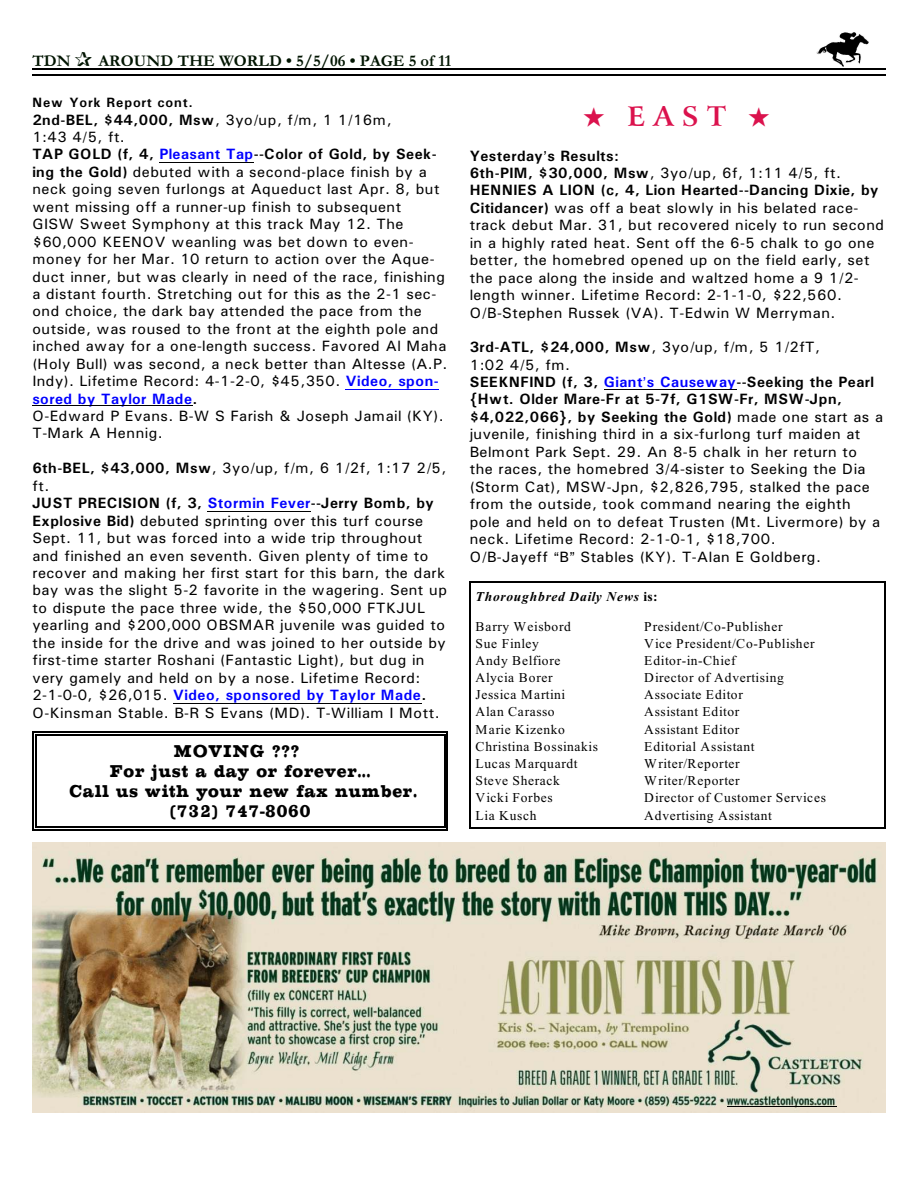
<style>
.page{position:relative;width:918px;height:1188px;background:#fff}
.page>*{position:absolute;margin:0;border:0;box-sizing:border-box;transform-origin:0 0}
.t1{font:700 27px "Arrus BT";color:#db124d}
.t2{font:18px "Chesterfield Condensed";letter-spacing:.045em;color:#000}
.t3{font:700 16.5px "Garamond";color:#001400}
.t4{font:15px/17.4px "Univers";letter-spacing:.03em;color:#000}
.t5{font:13.5px "Times New Roman";letter-spacing:.045em;color:#000}
.t6{font:italic 700 13.5px/29.5px "Times New Roman";letter-spacing:.065em;color:#000}
.t7{font:700 13.5px "Univers";letter-spacing:.065em;color:#000}
.s1{font-weight:700}
.s2{font-weight:700;color:#00f}
.s3{font-style:normal}
.s4{font-weight:400;font-style:normal}
</style>
<div class="page">
<img style="left:817px;top:32px;width:51px;height:34px">
<hr style="left:32px;top:68px;width:853px;height:1px;background:#000">
<hr style="left:32px;top:75px;width:853px;height:1px;background:#000">
<hr style="left:35px;top:734px;width:2px;height:94px;background:#000">
<hr style="left:444px;top:734px;width:1px;height:94px;background:#000">
<hr style="left:35px;top:734px;width:410px;height:1px;background:#000">
<hr style="left:35px;top:827px;width:410px;height:1px;background:#000">
<hr style="left:32px;top:731px;width:2px;height:100px;background:#000">
<hr style="left:447px;top:731px;width:1px;height:100px;background:#000">
<hr style="left:32px;top:731px;width:416px;height:2px;background:#000">
<hr style="left:32px;top:830px;width:416px;height:1px;background:#000">
<hr style="left:159px;top:162px;width:95px;height:1px;background:#000">
<hr style="left:346px;top:389px;width:93px;height:1px;background:#00f">
<hr style="left:32px;top:406px;width:161px;height:1px;background:#000">
<hr style="left:208px;top:511px;width:103px;height:1px;background:#000">
<hr style="left:173px;top:703px;width:248px;height:1px;background:#000">
<hr style="left:604px;top:389px;width:132px;height:1px;background:#000">
<img style="left:32px;top:842px;width:854px;height:270px">
<hr style="left:727px;top:1106px;width:109px;height:1px;background:#000">
<hr style="left:470px;top:581px;width:1px;height:248px;background:#000">
<hr style="left:884px;top:581px;width:1px;height:248px;background:#000">
<hr style="left:470px;top:581px;width:415px;height:1px;background:#000">
<hr style="left:470px;top:827px;width:415px;height:2px;background:#000">
<p class="t3" style="left:32px;top:55px;width:40px">TDN</p>
<p class="t3" style="left:98px;top:55px;width:354px">AROUND THE WORLD • 5/5/06 • PAGE 5 of 11</p>
<p class="t7" style="left:32px;top:98px;width:162px">New York Report cont.</p>
<p class="t4" style="left:32px;top:112px;width:417px"><span class="s1">2nd-BEL, $44,000, Msw</span>, 3yo/up, f/m, 1 1/16m,<br>1:43 4/5, ft.<br><span class="s1">TAP GOLD (f, 4,</span> <span class="s2">Pleasant Tap</span><span class="s1">--Color of Gold, by Seek&shy;ing the Gold)</span> debuted with a second-place finish by a neck going seven furlongs at Aqueduct last Apr. 8, but went missing off a runner-up finish to subsequent<br>GISW Sweet Symphony at this track May 12. The $60,000 KEENOV weanling was bet down to even&shy;money for her Mar. 10 return to action over the Aque&shy;duct inner, but was clearly in need of the race, finishing a distant fourth. Stretching out for this as the 2-1 sec&shy;ond choice, the dark bay attended the pace from the outside, was roused to the front at the eighth pole and inched away for a one-length success. Favored Al Maha (Holy Bull) was second, a neck better than Altesse (A.P.<br>Indy). Lifetime Record: 4-1-2-0, $45,350. <span class="s2">Video, spon&shy;sored by Taylor Made</span><span class="s1">.<br></span>O-Edward P Evans. B-W S Farish &amp; Joseph Jamail (KY).<br>T-Mark A Hennig.</p>
<p class="t4" style="left:32px;top:461px;width:416px"><span class="s1">6th-BEL, $43,000, Msw</span>, 3yo/up, f/m, 6 1/2f, 1:17 2/5, ft.<br><span class="s1">JUST PRECISION (f, 3,</span> <span class="s2">Stormin Fever</span><span class="s1">--Jerry Bomb, by Explosive Bid)</span> debuted sprinting over this turf course Sept. 11, but was forced into a wide trip throughout and finished an even seventh. Given plenty of time to recover and making her first start for this barn, the dark bay was the slight 5-2 favorite in the wagering. Sent up to dispute the pace three wide, the $50,000 FTKJUL yearling and $200,000 OBSMAR juvenile was guided to the inside for the drive and was joined to her outside by first-time starter Roshani (Fantastic Light), but dug in very gamely and held on by a nose. Lifetime Record:<br>2-1-0-0, $26,015. <span class="s2">Video, sponsored by Taylor Made</span><span class="s1">.<br></span>O-Kinsman Stable. B-R S Evans (MD). T-William I Mott.</p>
<p class="t2" style="left:174px;top:741px;width:127px">MOVING ???</p>
<p class="t2" style="left:110px;top:761px;width:262px">For just a day or forever...</p>
<p class="t2" style="left:70px;top:781px;width:349px">Call us with your new fax number.</p>
<p class="t2" style="left:169px;top:801px;width:142px">(732) 747-8060</p>
<h1 class="t1" style="left:584px;top:106px;width:188px">★ EAST ★</h1>
<p class="t4" style="left:470px;top:148px;width:416px"><span class="s1">Yesterday s Results:<br>6th-PIM, $30,000, Msw</span>, 3yo/up, 6f, 1:11 4/5, ft.<br><span class="s1">HENNIES A LION (c, 4, Lion Hearted--Dancing Dixie, by Citidancer)</span> was off a beat slowly in his belated race&shy;track debut Mar. 31, but recovered nicely to run second in a highly rated heat. Sent off the 6-5 chalk to go one better, the homebred opened up on the field early, set the pace along the inside and waltzed home a 9 1/2- length winner. Lifetime Record: 2-1-1-0, $22,560.<br>O/B-Stephen Russek (VA). T-Edwin W Merryman.</p>
<p class="t4" style="left:470px;top:340px;width:415px"><span class="s1">3rd-ATL, $24,000, Msw</span>, 3yo/up, f/m, 5 1/2fT,<br>1:02 4/5, fm.<br><span class="s1">SEEKNFIND (f, 3,</span> <span class="s2">Giant s Causeway</span><span class="s1">--Seeking the Pearl {Hwt. Older Mare-Fr at 5-7f, G1SW-Fr, MSW-Jpn, $4,022,066}, by Seeking the Gold)</span> made one start as a juvenile, finishing third in a six-furlong turf maiden at Belmont Park Sept. 29. An 8-5 chalk in her return to the races, the homebred 3/4-sister to Seeking the Dia (Storm Cat), MSW-Jpn, $2,826,795, stalked the pace from the outside, took command nearing the eighth pole and held on to defeat Trusten (Mt. Livermore) by a neck. Lifetime Record: 2-1-0-1, $18,700.<br>O/B-Jayeff B Stables (KY). T-Alan E Goldberg.</p>
<p class="t6" style="left:476px;top:583px;width:184px">Thoroughbred Daily News <span class="s3">is:<br></span><span class="s4">Barry Weisbord</span></p>
<p class="t5" style="left:644px;top:621px;width:140px">President/Co-Publisher</p>
<p class="t5" style="left:476px;top:638px;width:65px">Sue Finley</p>
<p class="t5" style="left:644px;top:638px;width:172px">Vice President/Co-Publisher</p>
<p class="t5" style="left:476px;top:656px;width:87px">Andy Belfiore</p>
<p class="t5" style="left:644px;top:656px;width:93px">Editor-in-Chief</p>
<p class="t5" style="left:476px;top:673px;width:79px">Alycia Borer</p>
<p class="t5" style="left:644px;top:673px;width:141px">Director of Advertising</p>
<p class="t5" style="left:476px;top:690px;width:91px">Jessica Martini</p>
<p class="t5" style="left:644px;top:690px;width:100px">Associate Editor</p>
<p class="t5" style="left:476px;top:707px;width:81px">Alan Carasso</p>
<p class="t5" style="left:644px;top:707px;width:97px">Assistant Editor</p>
<p class="t5" style="left:476px;top:724px;width:91px">Marie Kizenko</p>
<p class="t5" style="left:644px;top:724px;width:97px">Assistant Editor</p>
<p class="t5" style="left:476px;top:741px;width:124px">Christina Bossinakis</p>
<p class="t5" style="left:644px;top:741px;width:112px">Editorial Assistant</p>
<p class="t5" style="left:476px;top:759px;width:104px">Lucas Marquardt</p>
<p class="t5" style="left:644px;top:759px;width:97px">Writer/Reporter</p>
<p class="t5" style="left:476px;top:776px;width:86px">Steve Sherack</p>
<p class="t5" style="left:644px;top:776px;width:97px">Writer/Reporter</p>
<p class="t5" style="left:476px;top:793px;width:79px">Vicki Forbes</p>
<p class="t5" style="left:644px;top:793px;width:183px">Director of Customer Services</p>
<p class="t5" style="left:476px;top:810px;width:63px">Lia Kusch</p>
<p class="t5" style="left:644px;top:810px;width:129px">Advertising Assistant</p>
</div>
